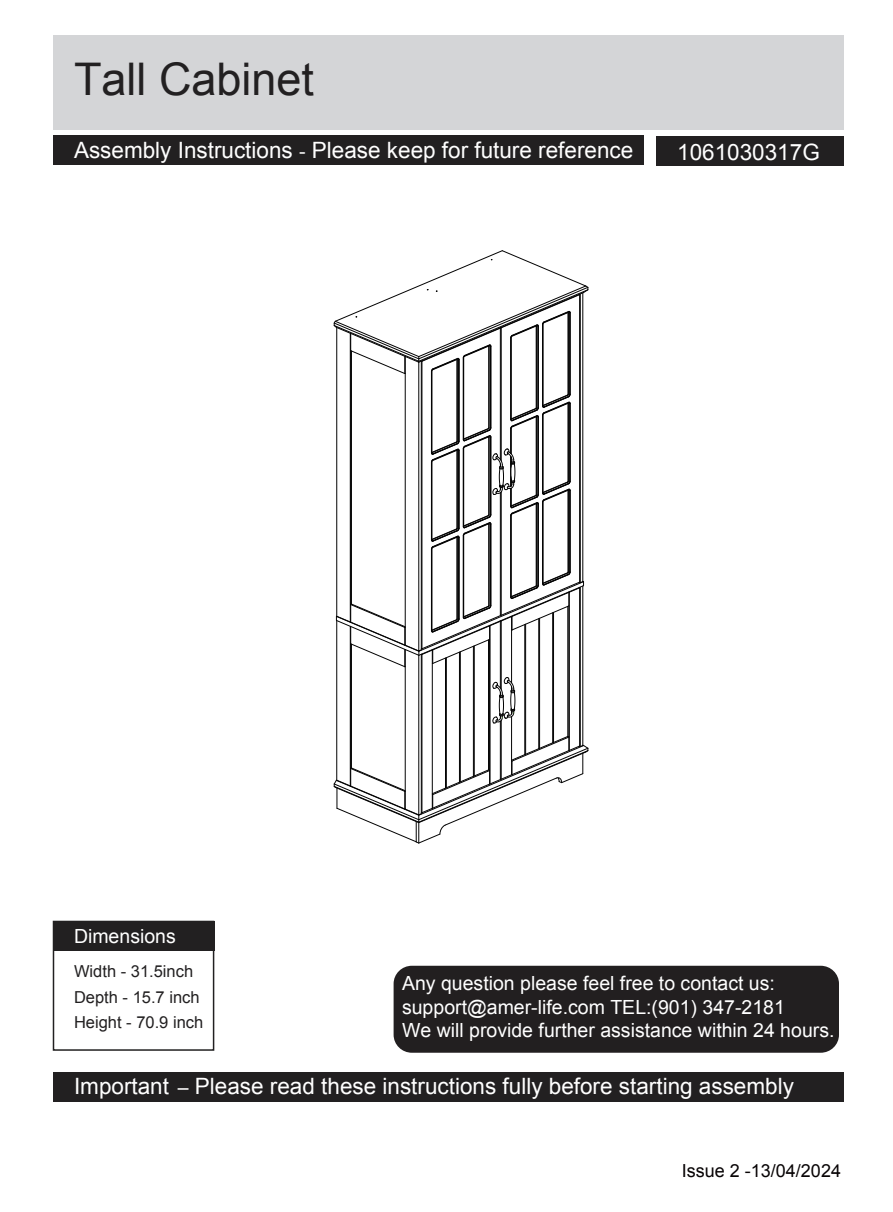
<style>
.page{position:relative;width:893px;height:1212px;background:#fff}
.page>*{position:absolute;margin:0;border:0;box-sizing:border-box;transform-origin:0 0}
.t1{font:45px "Arial";color:#222021}
.t2{font:22.5px "Arial";color:#fff}
.t3{font:19.5px/23.4px "Arial";color:#fff}
.t4{font:18px "Arial";color:#080405}
.t5{font:16.5px/25.5px "Arial";color:#222021}
.s1{font-size:19.5px}
</style>
<div class="page">
<div style="left:53px;top:35px;width:791px;height:95px;background:#d4d5d7"></div>
<div style="left:53px;top:135px;width:590px;height:30px;background:#222021"></div>
<div style="left:53px;top:921px;width:161px;height:130px;border:2px solid #222021"></div>
<div style="left:53px;top:921px;width:161px;height:29px;background:#222021"></div>
<div style="left:53px;top:1072px;width:791px;height:30px;background:#222021"></div>
<div style="left:656px;top:136px;width:188px;height:29px;background:#222021"></div>
<div style="left:394px;top:966px;width:445px;height:87px;background:#221f20;border-radius:18px"></div>
<hr style="left:405px;top:649px;width:1px;height:160px;background:#030303">
<hr style="left:350px;top:626px;width:1px;height:160px;background:#030303">
<hr style="left:336px;top:621px;width:1px;height:159px;background:#030303">
<hr style="left:418px;top:655px;width:1px;height:160px;background:#030303">
<hr style="left:421px;top:654px;width:1px;height:160px;background:#030303">
<hr style="left:351px;top:644px;width:1px;height:124px;background:#030303">
<hr style="left:405px;top:356px;width:1px;height:289px;background:#030303">
<hr style="left:350px;top:333px;width:1px;height:289px;background:#030303">
<hr style="left:336px;top:327px;width:1px;height:289px;background:#030303">
<hr style="left:418px;top:362px;width:1px;height:289px;background:#030303">
<hr style="left:421px;top:361px;width:1px;height:289px;background:#030303">
<hr style="left:351px;top:351px;width:1px;height:253px;background:#030303">
<hr style="left:511px;top:515px;width:1px;height:81px;background:#030303">
<hr style="left:510px;top:516px;width:1px;height:81px;background:#030303">
<hr style="left:537px;top:504px;width:1px;height:82px;background:#030303">
<hr style="left:536px;top:504px;width:1px;height:82px;background:#030303">
<hr style="left:538px;top:504px;width:1px;height:81px;background:#030303">
<hr style="left:568px;top:491px;width:1px;height:81px;background:#030303">
<hr style="left:569px;top:491px;width:1px;height:81px;background:#030303">
<hr style="left:570px;top:490px;width:1px;height:82px;background:#030303">
<hr style="left:543px;top:501px;width:1px;height:82px;background:#030303">
<hr style="left:542px;top:502px;width:1px;height:82px;background:#030303">
<hr style="left:511px;top:338px;width:1px;height:81px;background:#030303">
<hr style="left:510px;top:338px;width:1px;height:81px;background:#030303">
<hr style="left:536px;top:326px;width:1px;height:82px;background:#030303">
<hr style="left:537px;top:326px;width:1px;height:82px;background:#030303">
<hr style="left:538px;top:326px;width:1px;height:82px;background:#030303">
<hr style="left:569px;top:313px;width:1px;height:81px;background:#030303">
<hr style="left:568px;top:313px;width:1px;height:81px;background:#030303">
<hr style="left:570px;top:313px;width:1px;height:81px;background:#030303">
<hr style="left:543px;top:324px;width:1px;height:81px;background:#030303">
<hr style="left:542px;top:324px;width:1px;height:82px;background:#030303">
<hr style="left:501px;top:328px;width:1px;height:133px;background:#030303">
<hr style="left:501px;top:492px;width:1px;height:123px;background:#030303">
<hr style="left:579px;top:295px;width:1px;height:287px;background:#030303">
<hr style="left:511px;top:616px;width:1px;height:67px;background:#030303">
<hr style="left:511px;top:716px;width:1px;height:59px;background:#030303">
<hr style="left:568px;top:606px;width:1px;height:131px;background:#030303">
<hr style="left:569px;top:592px;width:1px;height:158px;background:#030303">
<hr style="left:579px;top:588px;width:1px;height:158px;background:#030303">
<hr style="left:501px;top:621px;width:1px;height:68px;background:#030303">
<hr style="left:501px;top:720px;width:1px;height:59px;background:#030303">
<hr style="left:524px;top:624px;width:1px;height:131px;background:#030303">
<hr style="left:525px;top:624px;width:1px;height:130px;background:#030303">
<hr style="left:538px;top:619px;width:1px;height:130px;background:#030303">
<hr style="left:539px;top:618px;width:1px;height:130px;background:#030303">
<hr style="left:552px;top:613px;width:1px;height:130px;background:#030303">
<hr style="left:553px;top:612px;width:1px;height:130px;background:#030303">
<hr style="left:567px;top:606px;width:1px;height:130px;background:#030303">
<hr style="left:488px;top:524px;width:1px;height:81px;background:#030303">
<hr style="left:488px;top:346px;width:1px;height:82px;background:#030303">
<hr style="left:489px;top:524px;width:1px;height:82px;background:#030303">
<hr style="left:490px;top:524px;width:1px;height:81px;background:#030303">
<hr style="left:463px;top:536px;width:1px;height:81px;background:#030303">
<hr style="left:431px;top:549px;width:1px;height:82px;background:#030303">
<hr style="left:458px;top:537px;width:1px;height:82px;background:#030303">
<hr style="left:457px;top:538px;width:1px;height:81px;background:#030303">
<hr style="left:459px;top:537px;width:1px;height:82px;background:#030303">
<hr style="left:489px;top:346px;width:1px;height:82px;background:#030303">
<hr style="left:490px;top:346px;width:1px;height:82px;background:#030303">
<hr style="left:463px;top:358px;width:1px;height:81px;background:#030303">
<hr style="left:431px;top:371px;width:1px;height:82px;background:#030303">
<hr style="left:457px;top:360px;width:1px;height:81px;background:#030303">
<hr style="left:458px;top:360px;width:1px;height:81px;background:#030303">
<hr style="left:459px;top:360px;width:1px;height:81px;background:#030303">
<hr style="left:422px;top:361px;width:1px;height:288px;background:#030303">
<hr style="left:500px;top:328px;width:1px;height:131px;background:#030303">
<svg style="left:431px;top:393px;width:140px;height:157px"></svg>
<hr style="left:500px;top:493px;width:1px;height:123px;background:#030303">
<hr style="left:489px;top:639px;width:1px;height:131px;background:#030303">
<hr style="left:490px;top:626px;width:1px;height:158px;background:#030303">
<hr style="left:432px;top:650px;width:1px;height:158px;background:#030303">
<hr style="left:422px;top:654px;width:1px;height:159px;background:#030303">
<hr style="left:500px;top:621px;width:1px;height:67px;background:#030303">
<hr style="left:500px;top:721px;width:1px;height:58px;background:#030303">
<hr style="left:473px;top:646px;width:1px;height:130px;background:#030303">
<hr style="left:474px;top:646px;width:1px;height:130px;background:#030303">
<hr style="left:459px;top:652px;width:1px;height:130px;background:#030303">
<hr style="left:460px;top:652px;width:1px;height:130px;background:#030303">
<hr style="left:445px;top:658px;width:1px;height:130px;background:#030303">
<hr style="left:446px;top:658px;width:1px;height:130px;background:#030303">
<hr style="left:488px;top:640px;width:1px;height:130px;background:#030303">
<hr style="left:582px;top:586px;width:1px;height:159px;background:#030303">
<hr style="left:580px;top:587px;width:1px;height:159px;background:#030303">
<hr style="left:582px;top:293px;width:1px;height:289px;background:#030303">
<hr style="left:580px;top:294px;width:1px;height:289px;background:#030303">
<svg style="left:333px;top:735px;width:256px;height:109px"></svg>
<svg style="left:335px;top:571px;width:249px;height:97px"></svg>
<svg style="left:333px;top:250px;width:256px;height:124px"></svg>
<svg style="left:492px;top:677px;width:24px;height:47px"></svg>
<h1 class="t1" style="left:74px;top:50px;width:242px">Tall Cabinet</h1>
<p class="t2" style="left:74px;top:135px;width:561px">Assembly Instructions <span class="s1">-</span> Please keep for future reference</p>
<p class="t2" style="left:677px;top:137px;width:144px">1061030317G</p>
<p class="t3" style="left:74px;top:925px;width:103px">Dimensions</p>
<p class="t5" style="left:74px;top:959px;width:131px">Width - 31.5inch<br>Depth - 15.7 inch<br>Height - 70.9 inch</p>
<p class="t3" style="left:402px;top:972px;width:434px">Any question please feel free to contact us: support@amer-life.com TEL:(901) 347-2181<br>We will provide further assistance within 24 hours.</p>
<p class="t2" style="left:74px;top:1071px;width:721px">Important <span class="s1">–</span> Please read these instructions fully before starting assembly</p>
<p class="t4" style="left:682px;top:1158px;width:161px">Issue 2 -13/04/2024</p>
</div>
